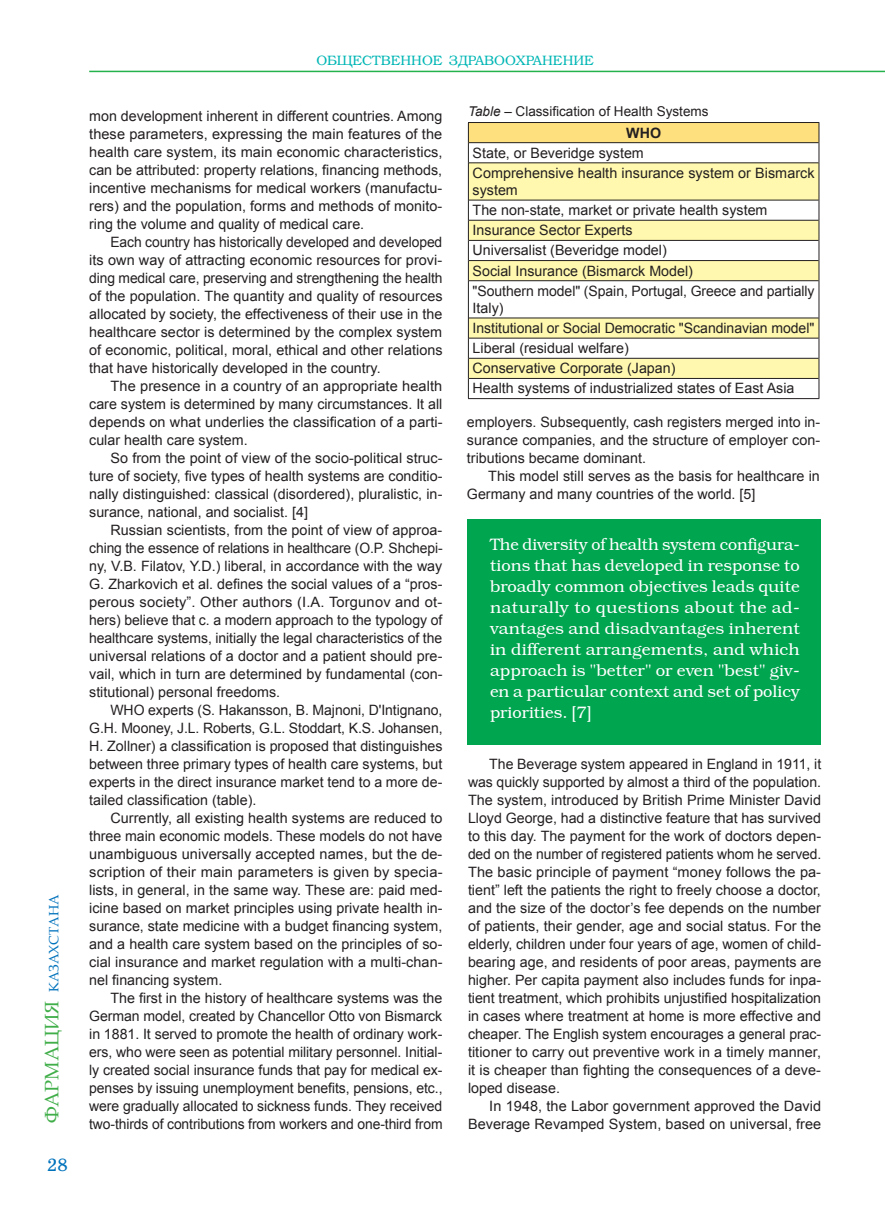
<style>
.page{position:relative;width:885px;height:1212px;background:#fff}
.page>*{position:absolute;margin:0;border:0;box-sizing:border-box;transform-origin:0 0}
.t1{font:19.5px "Book Antiqua";color:#40ae49}
.t2{font:18px "DS School";color:#0072bc}
.t3{font:16.5px/21px "K Bookman";color:#fff;text-align:justify}
.t4{font:14.25px/18px "Arial";color:#231f20;text-align:justify}
.t5{font:700 14.25px "Arial";color:#231f20}
.t6{font:13.5px "Arial";color:#231f20}
.t7{font:13.5px "K Bookman";color:#00b6b5}
.t8{font:13.5px "Book Antiqua";color:#0072bc}
.s1{font-style:italic}
</style>
<div class="page">
<hr style="left:89px;top:71px;width:795px;height:1px;background:#23b24b">
<div style="left:468px;top:123px;width:350px;height:20px;background:#ffe07f"></div>
<svg style="left:469px;top:164px;width:349px;height:214px;fill:#fff8ae"></svg>
<hr style="left:468px;top:142px;width:350px;height:1px;background:#231f20">
<hr style="left:468px;top:163px;width:350px;height:1px;background:#231f20">
<hr style="left:468px;top:200px;width:350px;height:1px;background:#231f20">
<hr style="left:468px;top:220px;width:350px;height:1px;background:#231f20">
<hr style="left:468px;top:240px;width:350px;height:1px;background:#231f20">
<hr style="left:468px;top:260px;width:350px;height:1px;background:#231f20">
<hr style="left:468px;top:280px;width:350px;height:1px;background:#231f20">
<hr style="left:468px;top:318px;width:350px;height:1px;background:#231f20">
<hr style="left:468px;top:338px;width:350px;height:1px;background:#231f20">
<hr style="left:468px;top:358px;width:350px;height:1px;background:#231f20">
<hr style="left:468px;top:378px;width:350px;height:1px;background:#231f20">
<hr style="left:468px;top:122px;width:351px;height:1px;background:#231f20">
<svg style="left:468px;top:123px;width:1px;height:40px"></svg>
<svg style="left:818px;top:123px;width:1px;height:40px"></svg>
<hr style="left:468px;top:163px;width:1px;height:37px;background:#231f20">
<hr style="left:818px;top:163px;width:1px;height:37px;background:#231f20">
<svg style="left:468px;top:200px;width:1px;height:81px"></svg>
<svg style="left:818px;top:200px;width:1px;height:81px"></svg>
<hr style="left:468px;top:281px;width:1px;height:37px;background:#231f20">
<hr style="left:818px;top:281px;width:1px;height:37px;background:#231f20">
<svg style="left:468px;top:318px;width:1px;height:80px"></svg>
<svg style="left:818px;top:318px;width:1px;height:80px"></svg>
<hr style="left:468px;top:398px;width:351px;height:1px;background:#231f20">
<div style="left:467px;top:519px;width:353px;height:225px;background:#00a54f"></div>
<p class="t8" style="left:45px;top:992px;width:99px;rotate:-90deg">КАЗАХСТАНА</p>
<h1 class="t1" style="left:38px;top:1123px;width:124px;rotate:-90deg">ФАРМАЦИЯ</h1>
<p class="t2" style="left:47px;top:1155px;width:22px">28</p>
<p class="t7" style="left:316px;top:52px;width:279px">ОБЩЕСТВЕННОЕ ЗДРАВООХРАНЕНИЕ</p>
<p class="t4" style="left:89px;top:107px;width:355px">mon development inherent in different countries. Among these parameters, expressing the main features of the health care system, its main economic characteristics, can be attributed: property relations, financing methods, incentive mechanisms for medical workers (manufactu&shy;rers) and the population, forms and methods of monito&shy;ring the volume and quality of medical care.</p>
<p class="t4" style="left:89px;top:233px;width:355px;text-indent:21px">Each country has historically developed and developed its own way of attracting economic resources for provi&shy;ding medical care, preserving and strengthening the health of the population. The quantity and quality of resources allocated by society, the effectiveness of their use in the healthcare sector is determined by the complex system of economic, political, moral, ethical and other relations that have historically developed in the country.</p>
<p class="t4" style="left:89px;top:377px;width:355px;text-indent:21px">The presence in a country of an appropriate health care system is determined by many circumstances. It all depends on what underlies the classification of a parti&shy;cular health care system.</p>
<p class="t4" style="left:89px;top:449px;width:355px;text-indent:21px">So from the point of view of the socio-political struc&shy;ture of society, five types of health systems are conditio&shy;nally distinguished: classical (disordered), pluralistic, in&shy;surance, national, and socialist. [4]</p>
<p class="t4" style="left:89px;top:521px;width:355px;text-indent:21px">Russian scientists, from the point of view of approa&shy;ching the essence of relations in healthcare (O.P. Shchepi&shy;ny, V.B. Filatov, Y.D.) liberal, in accordance with the way G. Zharkovich et al. defines the social values of a “pros&shy;perous society”. Other authors (I.A. Torgunov and ot&shy;hers) believe that c. a modern approach to the typology of healthcare systems, initially the legal characteristics of the universal relations of a doctor and a patient should pre&shy;vail, which in turn are determined by fundamental (con&shy;stitutional) personal freedoms.</p>
<p class="t4" style="left:89px;top:701px;width:355px;text-indent:21px">WHO experts (S. Hakansson, B. Majnoni, D'Intignano, G.H. Mooney, J.L. Roberts, G.L. Stoddart, K.S. Johansen, H. Zollner) а classification is proposed that distinguishes between three primary types of health care systems, but experts in the direct insurance market tend to a more de&shy;tailed classification (table).</p>
<p class="t4" style="left:89px;top:809px;width:355px;text-indent:21px">Currently, all existing health systems are reduced to three main economic models. These models do not have unambiguous universally accepted names, but the de&shy;scription of their main parameters is given by specia&shy;lists, in general, in the same way. These are: paid med&shy;icine based on market principles using private health in&shy;surance, state medicine with a budget financing system, and a health care system based on the principles of so&shy;cial insurance and market regulation with a multi-chan&shy;nel financing system.</p>
<p class="t4" style="left:89px;top:989px;width:355px;text-indent:21px">The first in the history of healthcare systems was the German model, created by Chancellor Otto von Bismarck in 1881. It served to promote the health of ordinary work&shy;ers, who were seen as potential military personnel. Initial&shy;ly created social insurance funds that pay for medical ex&shy;penses by issuing unemployment benefits, pensions, etc., were gradually allocated to sickness funds. They received two-thirds of contributions from workers and one-third from</p>
<p class="t6" style="left:468px;top:103px;width:242px"><span class="s1">Table</span> – Classification of Health Systems</p>
<p class="t5" style="left:626px;top:123px;width:36px">WHO</p>
<p class="t4" style="left:472px;top:143px;width:343px;line-height:20.1px">State, or Beveridge system<br>Comprehensive health insurance system or Bismarck</p>
<p class="t4" style="left:472px;top:180px;width:343px;line-height:20.1px;text-align:left">system<br>The non-state, market or private health system Insurance Sector Experts<br>Universalist (Beveridge model)<br>Social Insurance (Bismarck Model)<br>"Southern model" (Spain, Portugal, Greece and partially</p>
<p class="t4" style="left:472px;top:298px;width:343px;line-height:20.1px;text-align:left">Italy)<br>Institutional or Social Democratic "Scandinavian model" Liberal (residual welfare)<br>Conservative Corporate (Japan)<br>Health systems of industrialized states of East Asia</p>
<p class="t4" style="left:467px;top:413px;width:354px">employers. Subsequently, cash registers merged into in&shy;surance companies, and the structure of employer con&shy;tributions became dominant.</p>
<p class="t4" style="left:467px;top:467px;width:354px;text-indent:21px">This model still serves as the basis for healthcare in<br>Germany and many countries of the world. [5]</p>
<p class="t3" style="left:490px;top:535px;width:311px">The diversity of health system configura&shy;tions that has developed in response to broadly common objectives leads quite naturally to questions about the ad&shy;vantages and disadvantages inherent in different arrangements, and which approach is "better" or even "best" giv&shy;en a particular context and set of policy priorities. [7]</p>
<p class="t4" style="left:468px;top:755px;width:355px;text-indent:21px">The Beverage system appeared in England in 1911, it was quickly supported by almost a third of the population.<br>The system, introduced by British Prime Minister David Lloyd George, had a distinctive feature that has survived to this day. The payment for the work of doctors depen&shy;ded on the number of registered patients whom he served.<br>The basic principle of payment “money follows the pa&shy;tient” left the patients the right to freely choose a doctor, and the size of the doctor’s fee depends on the number of patients, their gender, age and social status. For the elderly, children under four years of age, women of child&shy;bearing age, and residents of poor areas, payments are higher. Per capita payment also includes funds for inpa&shy;tient treatment, which prohibits unjustified hospitalization in cases where treatment at home is more effective and cheaper. The English system encourages a general prac&shy;titioner to carry out preventive work in a timely manner, it is cheaper than fighting the consequences of a deve&shy;loped disease.</p>
<p class="t4" style="left:489px;top:1097px;width:333px">In 1948, the Labor government approved the David</p>
<p class="t4" style="left:468px;top:1115px;width:355px">Beverage Revamped System, based on universal, free</p>
</div>
